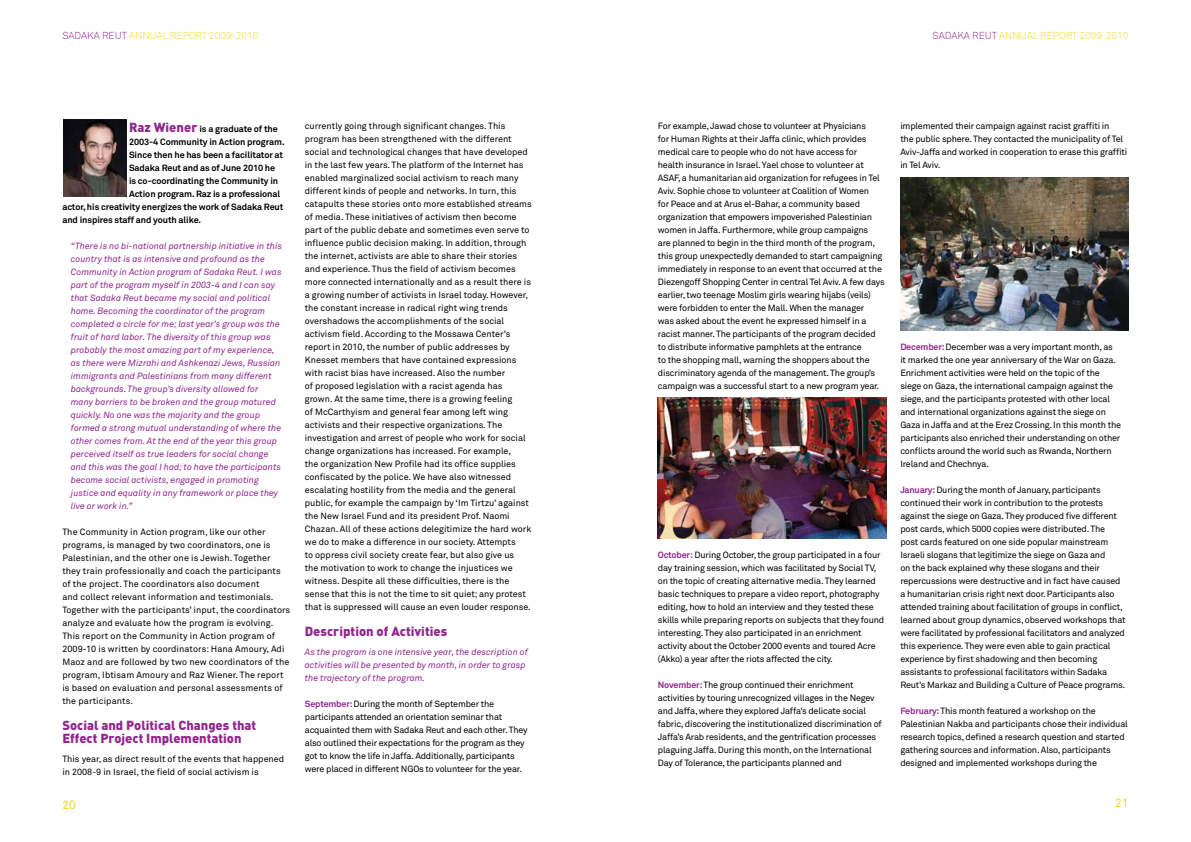
<style>
.page{position:relative;width:1191px;height:842px;background:#fff}
.page>*{position:absolute;margin:0;border:0;box-sizing:border-box;transform-origin:0 0}
.t1{font:900 13px/13px "DIN Pro";color:#92278f}
.t2{font:12px "Akkurat Pro";color:#f1d725}
.t3{font:10px "Akkurat Light Pro";color:#f1d725}
.t4{font:9px/13px "Akkurat Pro";letter-spacing:-.02em;color:#000}
.t5{font:9px/13px "Akkurat Pro";color:#000}
.t6{font:italic 9px/13px "Akkurat Pro";color:#92278f}
.t7{font:9px/13px "Akkurat Pro";letter-spacing:.01em;color:#000}
.t8{font:700 9px "Akkurat Pro";letter-spacing:-.01em;color:#000}
.s1{color:#92278f}
.s2{font-family:"DIN Pro";font-weight:900;font-size:13px;color:#92278f}
.s3{font-weight:700;color:#92278f}
</style>
<div class="page">
<img style="left:658px;top:398px;width:228px;height:141px">
<img style="left:900px;top:178px;width:228px;height:152px">
<img style="left:64px;top:120px;width:62px;height:76px">
<p class="t3" style="left:62px;top:30px;width:197px"><span class="s1">SADAKA REUT</span> ANNUAL REPORT 2009-2010</p>
<p class="t3" style="left:932px;top:30px;width:197px"><span class="s1">SADAKA REUT</span> ANNUAL REPORT 2009-2010</p>
<p class="t8" style="left:129px;top:123px;width:150px"><span class="s2">Raz Wiener</span> is a graduate of the</p>
<p class="t8" style="left:129px;top:136px;width:157px">2003-4 Community in Action program.</p>
<p class="t8" style="left:129px;top:149px;width:156px">Since then he has been a facilitator at</p>
<p class="t8" style="left:129px;top:162px;width:148px">Sadaka Reut and as of June 2010 he</p>
<p class="t8" style="left:129px;top:175px;width:151px">is co-coordinating the Community in</p>
<p class="t8" style="left:129px;top:188px;width:153px">Action program. Raz is a professional</p>
<p class="t8" style="left:62px;top:201px;width:222px">actor, his creativity energizes the work of Sadaka Reut</p>
<p class="t8" style="left:62px;top:214px;width:140px">and inspires staff and youth alike.</p>
<p class="t6" style="left:71px;top:239px;width:213px">“There is no bi-national partnership initiative in this country that is as intensive and profound as the Community in Action program of Sadaka Reut. I was part of the program myself in 2003-4 and I can say that Sadaka Reut became my social and political home. Becoming the coordinator of the program completed a circle for me; last year’s group was the fruit of hard labor. The diversity of this group was probably the most amazing part of my experience, as there were Mizrahi and Ashkenazi Jews, Russian immigrants and Palestinians from many different backgrounds. The group’s diversity allowed for many barriers to be broken and the group matured quickly. No one was the majority and the group formed a strong mutual understanding of where the other comes from. At the end of the year this group perceived itself as true leaders for social change and this was the goal I had; to have the participants become social activists, engaged in promoting justice and equality in any framework or place they live or work in.”</p>
<p class="t7" style="left:62px;top:525px;width:229px">The Community in Action program, like our other programs, is managed by two coordinators, one is Palestinian, and the other one is Jewish. Together they train professionally and coach the participants of the project. The coordinators also document<br>and collect relevant information and testimonials.<br>Together with the participants’ input, the coordinators analyze and evaluate how the program is evolving.<br>This report on the Community in Action program of 2009-10 is written by coordinators: Hana Amoury, Adi Maoz and are followed by two new coordinators of the program, Ibtisam Amoury and Raz Wiener. The report is based on evaluation and personal assessments of the participants.</p>
<h1 class="t1" style="left:62px;top:718px;width:195px">Social and Political Changes that<br>Effect Project Implementation</h1>
<p class="t5" style="left:62px;top:752px;width:223px">This year, as direct result of the events that happened in 2008-9 in Israel, the field of social activism is</p>
<p class="t5" style="left:305px;top:120px;width:228px">currently going through significant changes. This program has been strengthened with the different social and technological changes that have developed in the last few years. The platform of the Internet has enabled marginalized social activism to reach many different kinds of people and networks. In turn, this catapults these stories onto more established streams of media. These initiatives of activism then become part of the public debate and sometimes even serve to influence public decision making. In addition, through the internet, activists are able to share their stories and experience. Thus the field of activism becomes more connected internationally and as a result there is a growing number of activists in Israel today. However, the constant increase in radical right wing trends overshadows the accomplishments of the social activism field. According to the Mossawa Center’s report in 2010, the number of public addresses by Knesset members that have contained expressions with racist bias have increased. Also the number<br>of proposed legislation with a racist agenda has grown. At the same time, there is a growing feeling<br>of McCarthyism and general fear among left wing activists and their respective organizations. The investigation and arrest of people who work for social change organizations has increased. For example,<br>the organization New Profile had its office supplies confiscated by the police. We have also witnessed escalating hostility from the media and the general public, for example the campaign by ‘Im Tirtzu’ against the New Israel Fund and its president Prof. Naomi Chazan. All of these actions delegitimize the hard work we do to make a difference in our society. Attempts<br>to oppress civil society create fear, but also give us<br>the motivation to work to change the injustices we witness. Despite all these difficulties, there is the sense that this is not the time to sit quiet; any protest that is suppressed will cause an even louder response.</p>
<h1 class="t1" style="left:305px;top:624px;width:144px">Description of Activities</h1>
<p class="t6" style="left:305px;top:645px;width:225px">As the program is one intensive year, the description of activities will be presented by month, in order to grasp the trajectory of the program.</p>
<p class="t4" style="left:305px;top:697px;width:224px"><span class="s3">September:</span> During the month of September the participants attended an orientation seminar that acquainted them with Sadaka Reut and each other. They also outlined their expectations for the program as they got to know the life in Jaffa. Additionally, participants were placed in different NGOs to volunteer for the year.</p>
<p class="t4" style="left:658px;top:120px;width:228px">For example, Jawad chose to volunteer at Physicians<br>for Human Rights at their Jaffa clinic, which provides medical care to people who do not have access for health insurance in Israel. Yael chose to volunteer at ASAF, a humanitarian aid organization for refugees in Tel Aviv. Sophie chose to volunteer at Coalition of Women<br>for Peace and at Arus el-Bahar, a community based organization that empowers impoverished Palestinian women in Jaffa. Furthermore, while group campaigns<br>are planned to begin in the third month of the program, this group unexpectedly demanded to start campaigning immediately in response to an event that occurred at the Diezengoff Shopping Center in central Tel Aviv. A few days earlier, two teenage Moslim girls wearing hijabs (veils) were forbidden to enter the Mall. When the manager<br>was asked about the event he expressed himself in a racist manner. The participants of the program decided to distribute informative pamphlets at the entrance<br>to the shopping mall, warning the shoppers about the discriminatory agenda of the management. The group’s campaign was a successful start to a new program year.</p>
<p class="t4" style="left:658px;top:548px;width:228px"><span class="s3">October:</span> During October, the group participated in a four day training session, which was facilitated by Social TV, on the topic of creating alternative media. They learned basic techniques to prepare a video report, photography editing, how to hold an interview and they tested these skills while preparing reports on subjects that they found interesting. They also participated in an enrichment activity about the October 2000 events and toured Acre (Akko) a year after the riots affected the city.</p>
<p class="t4" style="left:658px;top:678px;width:225px"><span class="s3">November:</span> The group continued their enrichment activities by touring unrecognized villages in the Negev and Jaffa, where they explored Jaffa’s delicate social fabric, discovering the institutionalized discrimination of Jaffa’s Arab residents, and the gentrification processes plaguing Jaffa. During this month, on the International Day of Tolerance, the participants planned and</p>
<p class="t4" style="left:900px;top:119px;width:228px">implemented their campaign against racist graffiti in<br>the public sphere. They contacted the municipality of Tel Aviv-Jaffa and worked in cooperation to erase this graffiti in Tel Aviv.</p>
<p class="t4" style="left:900px;top:340px;width:222px"><span class="s3">December:</span> December was a very important month, as<br>it marked the one year anniversary of the War on Gaza.<br>Enrichment activities were held on the topic of the siege on Gaza, the international campaign against the siege, and the participants protested with other local and international organizations against the siege on Gaza in Jaffa and at the Erez Crossing. In this month the participants also enriched their understanding on other conflicts around the world such as Rwanda, Northern Ireland and Chechnya.</p>
<p class="t4" style="left:900px;top:483px;width:227px"><span class="s3">January:</span> During the month of January, participants continued their work in contribution to the protests against the siege on Gaza. They produced five different post cards, which 5000 copies were distributed. The<br>post cards featured on one side popular mainstream Israeli slogans that legitimize the siege on Gaza and<br>on the back explained why these slogans and their repercussions were destructive and in fact have caused a humanitarian crisis right next door. Participants also attended training about facilitation of groups in conflict, learned about group dynamics, observed workshops that were facilitated by professional facilitators and analyzed this experience. They were even able to gain practical experience by first shadowing and then becoming assistants to professional facilitators within Sadaka Reut’s Markaz and Building a Culture of Peace programs.</p>
<p class="t4" style="left:900px;top:704px;width:229px"><span class="s3">February:</span> This month featured a workshop on the Palestinian Nakba and participants chose their individual research topics, defined a research question and started gathering sources and information. Also, participants designed and implemented workshops during the</p>
<h2 class="t2" style="left:62px;top:798px;width:15px">20</h2>
<h2 class="t2" style="left:1115px;top:795px;width:15px">21</h2>
</div>
